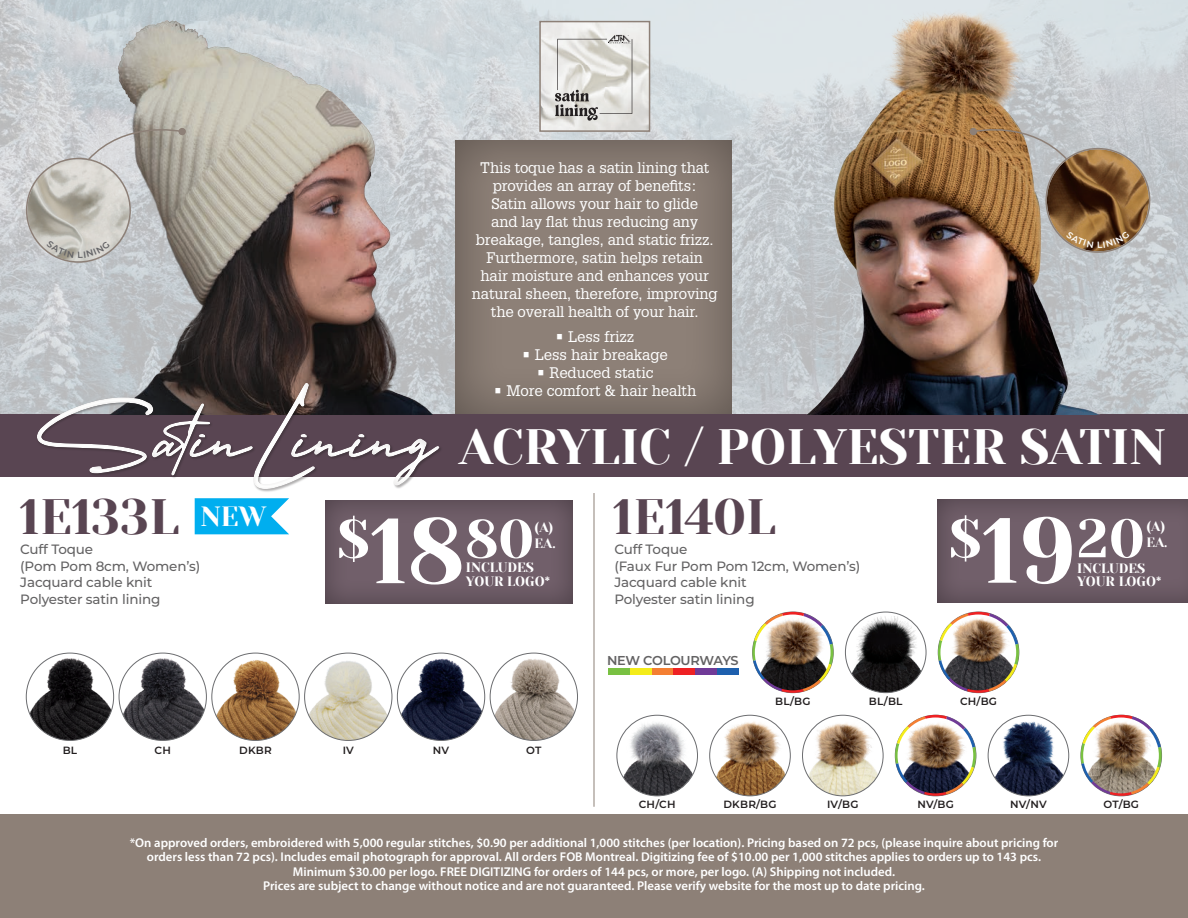
<style>
.page{position:relative;width:1188px;height:918px;background:#fff}
.page>*{position:absolute;margin:0;border:0;box-sizing:border-box;transform-origin:0 0}
.t1{font:92.4px "Yeseva One";color:#fff}
.t2{font:53.85px "Yeseva One";color:#fff}
.t3{font:49.5px "Yeseva One";color:#fff}
.t4{font:49.5px "Yeseva One";color:#594552}
.t5{font:27.75px "Yeseva One";color:#fff}
.A-CLASS_-_DESCRIPTION__EN{font:15px/18px "Glypha LT Std";letter-spacing:-.01em;color:#fff;text-align:center}
.t6{font:500 13.5px/16.2px "Montserrat";letter-spacing:-.01em;color:#636263}
.t7{font:13.5px/13.5px "Yeseva One";color:#fff}
.t8{font:600 12.9px "Montserrat";letter-spacing:-.03em;color:#636263}
.STYLE_INFO-LEFT{font:600 12.75px/14.2px "Myriad Pro";color:#fff;text-align:center}
.t9{font:600 10.5px "Montserrat";letter-spacing:.02em;color:#231f20}
</style>
<div class="page">
<div style="left:0;top:814px;width:1188px;height:104px;background:#8d8077"></div>
<div style="left:0;top:414px;width:1188px;height:63px;background:#594552"></div>
<img style="left:26px;top:658px;width:88px;height:82px">
<img style="left:305px;top:655px;width:87px;height:85px">
<img style="left:119px;top:658px;width:87px;height:82px">
<img style="left:397px;top:659px;width:88px;height:81px">
<img style="left:212px;top:660px;width:87px;height:80px">
<img style="left:490px;top:658px;width:88px;height:82px">
<img style="left:617px;top:719px;width:81px;height:77px">
<div style="left:617px;top:715px;width:81px;height:81px;border:1px solid #6c6d70;border-radius:50%"></div>
<img style="left:710px;top:719px;width:80px;height:77px">
<div style="left:710px;top:715px;width:81px;height:81px;border:1px solid #6c6d70;border-radius:50%"></div>
<img style="left:845px;top:616px;width:81px;height:77px">
<div style="left:845px;top:612px;width:81px;height:81px;border:1px solid #6c6d70;border-radius:50%"></div>
<img style="left:803px;top:719px;width:80px;height:77px">
<div style="left:802px;top:715px;width:81px;height:81px;border:1px solid #6c6d70;border-radius:50%"></div>
<img style="left:988px;top:720px;width:81px;height:76px">
<div style="left:988px;top:715px;width:81px;height:81px;border:1px solid #6c6d70;border-radius:50%"></div>
<img style="left:752px;top:612px;width:81px;height:81px">
<img style="left:938px;top:612px;width:81px;height:81px">
<img style="left:1081px;top:715px;width:81px;height:81px">
<img style="left:895px;top:715px;width:81px;height:81px">
<img style="left:0;top:0;width:578px;height:414px">
<img style="left:633px;top:0;width:555px;height:414px">
<div style="left:453px;top:138px;width:281px;height:277px;background:#231f20;opacity:.4"></div>
<img style="left:1047px;top:149px;width:102px;height:102px;border-radius:51px">
<div style="left:1045px;top:148px;width:105px;height:105px;border:2px solid #8d8077;border-radius:50%"></div>
<img style="left:27px;top:159px;width:102px;height:102px;border-radius:51px">
<div style="left:26px;top:158px;width:105px;height:105px;border:2px solid #8d8077;border-radius:50%"></div>
<svg style="left:974px;top:120px;width:95px;height:42px;background:#b29a81"></svg>
<div style="left:969px;top:128px;width:8px;height:7px;background:#8d8077;border-radius:50%"></div>
<svg style="left:86px;top:120px;width:95px;height:42px;background:#b7b4b0"></svg>
<div style="left:178px;top:128px;width:8px;height:7px;background:#8d8077;border-radius:50%"></div>
<hr style="left:594px;top:493px;width:1px;height:314px;background:#8d8077">
<div style="left:936px;top:496px;width:252px;height:107px;background:#231f20;opacity:.4"></div>
<div style="left:324px;top:497px;width:251px;height:107px;background:#231f20;opacity:.4"></div>
<svg style="left:539px;top:20px;width:112px;height:113px"></svg>
<svg style="left:195px;top:498px;width:94px;height:36px;background:#19b6f0"></svg>
<div style="left:652px;top:668px;width:21px;height:7px;background:#f47f32"></div>
<div style="left:630px;top:668px;width:22px;height:7px;background:#f4ec1a"></div>
<div style="left:608px;top:668px;width:22px;height:7px;background:#79c142"></div>
<div style="left:673px;top:668px;width:22px;height:7px;background:#ee2123"></div>
<div style="left:695px;top:668px;width:22px;height:7px;background:#703a97"></div>
<div style="left:717px;top:668px;width:22px;height:7px;background:#1e60ae"></div>
<div style="left:36px;top:381px;width:406px;height:110px;background:#8a827f;opacity:.18"></div>
<svg style="left:1066px;top:231px;width:64px;height:17px"></svg>
<svg style="left:46px;top:241px;width:64px;height:17px"></svg>
<p class="A-CLASS_-_DESCRIPTION__EN" style="left:472px;top:158px;width:247px">This toque has a satin lining that provides an array of benefits:<br>Satin allows your hair to glide<br>and lay flat thus reducing any breakage, tangles, and static frizz.<br>Furthermore, satin helps retain hair moisture and enhances your natural sheen, therefore, improving the overall health of your hair.</p>
<p class="A-CLASS_-_DESCRIPTION__EN" style="left:555px;top:327px;width:81px">• Less frizz</p>
<p class="A-CLASS_-_DESCRIPTION__EN" style="left:522px;top:345px;width:148px">• Less hair breakage</p>
<p class="A-CLASS_-_DESCRIPTION__EN" style="left:536px;top:363px;width:118px">• Reduced static</p>
<p class="A-CLASS_-_DESCRIPTION__EN" style="left:493px;top:381px;width:204px">• More comfort &amp; hair health</p>
<p class="t3" style="left:459px;top:417px;width:709px">ACRYLIC / POLYESTER SATIN</p>
<p class="t4" style="left:20px;top:488px;width:162px">1E133L</p>
<p class="t4" style="left:613px;top:488px;width:165px">1E140L</p>
<p class="t5" style="left:200px;top:500px;width:67px">NEW</p>
<p class="t2" style="left:949px;top:507px;width:34px">$</p>
<p class="t2" style="left:337px;top:507px;width:34px">$</p>
<p class="t1" style="left:982px;top:496px;width:165px">19<sup>20</sup></p>
<p class="t1" style="left:370px;top:496px;width:166px">18<sup>80</sup></p>
<p class="t7" style="left:1146px;top:520px;width:20px">(A)</p>
<p class="t7" style="left:535px;top:521px;width:20px">(A)</p>
<p class="t7" style="left:535px;top:537px;width:23px">EA.</p>
<p class="t7" style="left:1146px;top:536px;width:23px">EA.</p>
<p class="t6" style="left:20px;top:541px;width:182px">Cuff Toque<br>(Pom Pom 8cm, Women’s)</p>
<p class="t6" style="left:20px;top:574px;width:134px">Jacquard cable knit</p>
<p class="t6" style="left:20px;top:590px;width:142px">Polyester satin lining</p>
<p class="t6" style="left:614px;top:541px;width:247px">Cuff Toque<br>(Faux Fur Pom Pom 12cm, Women’s)</p>
<p class="t6" style="left:614px;top:574px;width:134px">Jacquard cable knit</p>
<p class="t6" style="left:614px;top:590px;width:142px">Polyester satin lining</p>
<p class="t7" style="left:466px;top:561px;width:86px">INCLUDES<br>YOUR LOGO*</p>
<p class="t7" style="left:1077px;top:562px;width:86px">INCLUDES<br>YOUR LOGO*</p>
<p class="t9" style="left:63px;top:743px;width:16px">BL</p>
<p class="t9" style="left:155px;top:743px;width:18px">CH</p>
<p class="t9" style="left:239px;top:743px;width:34px">DKBR</p>
<p class="t9" style="left:343px;top:743px;width:13px">IV</p>
<p class="t9" style="left:433px;top:743px;width:18px">NV</p>
<p class="t9" style="left:526px;top:743px;width:17px">OT</p>
<p class="t8" style="left:607px;top:651px;width:133px">NEW COLOURWAYS</p>
<p class="t9" style="left:775px;top:694px;width:37px">BL/BG</p>
<p class="t9" style="left:869px;top:694px;width:35px">BL/BL</p>
<p class="t9" style="left:960px;top:694px;width:38px">CH/BG</p>
<p class="t9" style="left:639px;top:797px;width:38px">CH/CH</p>
<p class="t9" style="left:723px;top:797px;width:55px">DKBR/BG</p>
<p class="t9" style="left:827px;top:797px;width:33px">IV/BG</p>
<p class="t9" style="left:917px;top:797px;width:38px">NV/BG</p>
<p class="t9" style="left:1010px;top:797px;width:38px">NV/NV</p>
<p class="t9" style="left:1103px;top:797px;width:37px">OT/BG</p>
<p class="STYLE_INFO-LEFT" style="left:130px;top:835px;width:930px">*On approved orders, embroidered with 5,000 regular stitches, $0.90 per additional 1,000 stitches (per location). Pricing based on 72 pcs, (please inquire about pricing for orders less than 72 pcs). Includes email photograph for approval. All orders FOB Montreal. Digitizing fee of $10.00 per 1,000 stitches applies to orders up to 143 pcs.<br>Minimum $30.00 per logo. FREE DIGITIZING for orders of 144 pcs, or more, per logo. (A) Shipping not included.<br>Prices are subject to change without notice and are not guaranteed. Please verify website for the most up to date pricing.</p>
</div>
